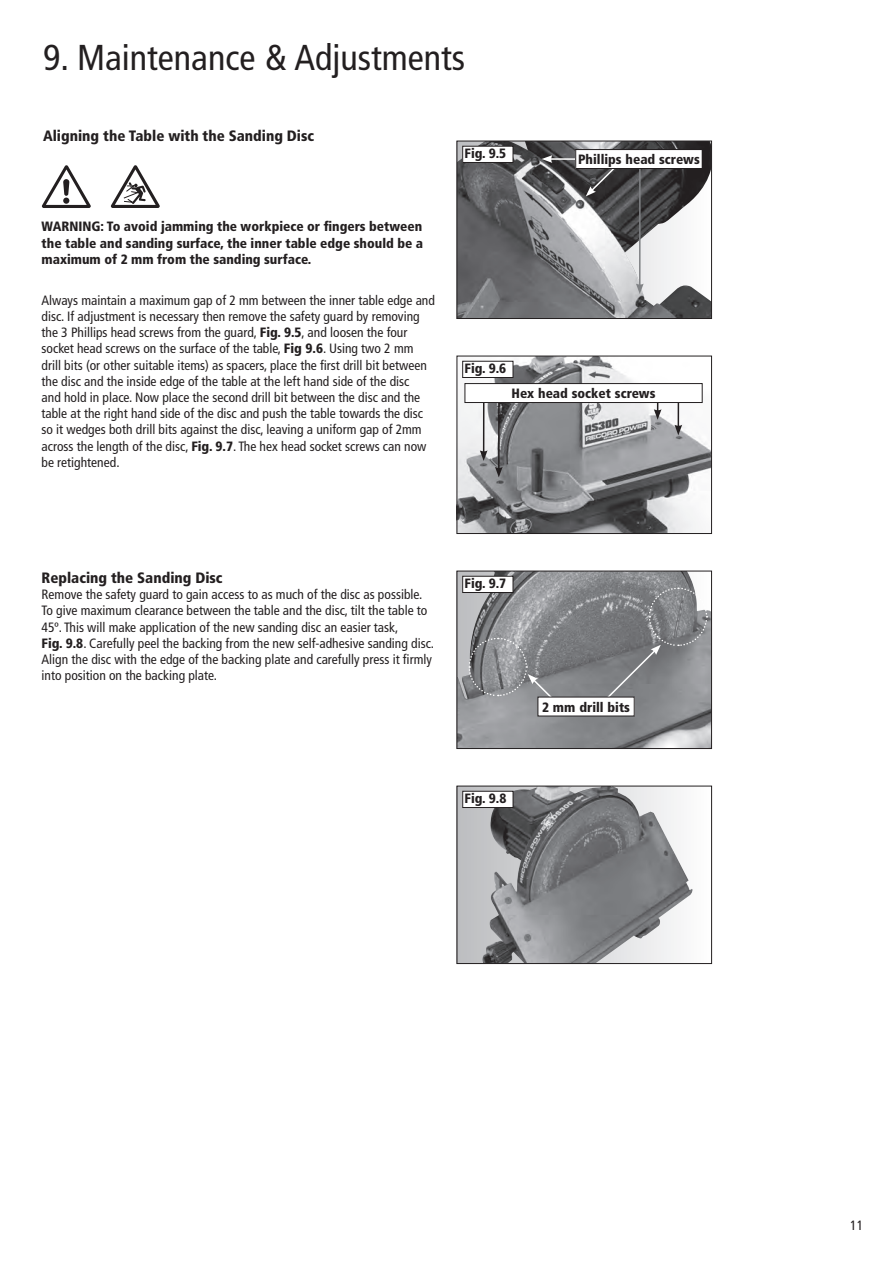
<style>
.page{position:relative;width:892px;height:1261px;background:#fff}
.page>*{position:absolute;margin:0;border:0;box-sizing:border-box;transform-origin:0 0}
.t1{font:condensed 36px "Frutiger LT Pro";color:#231f20}
.t2{font:900 condensed 15px "Frutiger LT Pro";color:#231f20}
.t3{font:condensed 13.5px/16.2px "Frutiger LT Pro";color:#231f20}
.t4{font:900 condensed 13.5px/16.2px "Frutiger LT Pro";color:#231f20;text-align:justify}
.s1{font-weight:900}
</style>
<div class="page">
<div style="left:458px;top:788px;width:235px;height:174px;background:#bfc0c3"></div>
<img style="left:481px;top:788px;width:211px;height:174px">
<div style="left:456px;top:786px;width:255px;height:178px;border:1px solid #231f20"></div>
<div style="left:462px;top:791px;width:50px;height:16px;background:#fff"></div>
<div style="left:462px;top:791px;width:51px;height:17px;border:1px solid #231f20"></div>
<svg style="left:42px;top:165px;width:49px;height:43px"></svg>
<svg style="left:111px;top:165px;width:49px;height:43px"></svg>
<img style="left:458px;top:358px;width:251px;height:174px">
<div style="left:456px;top:356px;width:255px;height:178px;border:1px solid #231f20"></div>
<div style="left:462px;top:361px;width:50px;height:16px;background:#fff"></div>
<div style="left:462px;top:361px;width:51px;height:17px;border:1px solid #231f20"></div>
<hr style="left:656px;top:385px;width:2px;height:27px;background:#231f20">
<svg style="left:653px;top:409px;width:8px;height:11px"></svg>
<hr style="left:677px;top:384px;width:1px;height:43px;background:#231f20">
<svg style="left:674px;top:425px;width:7px;height:10px"></svg>
<hr style="left:482px;top:387px;width:2px;height:66px;background:#231f20">
<svg style="left:479px;top:450px;width:8px;height:11px"></svg>
<hr style="left:498px;top:387px;width:1px;height:82px;background:#231f20">
<svg style="left:494px;top:467px;width:8px;height:10px"></svg>
<div style="left:464px;top:384px;width:237px;height:18px;background:#fff"></div>
<div style="left:464px;top:383px;width:238px;height:20px;border:1px solid #231f20"></div>
<img style="left:458px;top:573px;width:251px;height:174px">
<div style="left:456px;top:571px;width:255px;height:178px;border:1px solid #231f20"></div>
<div style="left:462px;top:576px;width:50px;height:16px;background:#fff"></div>
<div style="left:462px;top:576px;width:51px;height:17px;border:1px solid #231f20"></div>
<svg style="left:605px;top:587px;width:102px;height:113px;background:#85878a"></svg>
<svg style="left:467px;top:637px;width:97px;height:74px;background:#8d8e91"></svg>
<div style="left:537px;top:697px;width:97px;height:19px;background:#fff"></div>
<img style="left:458px;top:143px;width:251px;height:174px">
<div style="left:456px;top:141px;width:255px;height:178px;border:1px solid #231f20"></div>
<div style="left:462px;top:146px;width:50px;height:16px;background:#fff"></div>
<div style="left:462px;top:146px;width:51px;height:17px;border:1px solid #231f20"></div>
<hr style="left:638px;top:163px;width:2px;height:123px;background:#808285">
<svg style="left:635px;top:284px;width:8px;height:10px"></svg>
<hr style="left:549px;top:158px;width:43px;height:2px;background:#fff">
<svg style="left:541px;top:155px;width:11px;height:8px"></svg>
<svg style="left:585px;top:169px;width:38px;height:27px"></svg>
<div style="left:575px;top:150px;width:126px;height:18px;background:#fff"></div>
<div style="left:575px;top:149px;width:127px;height:20px;border:1px solid #231f20"></div>
<h1 class="t1" style="left:43px;top:37px;width:423px">9. Maintenance &amp; Adjustments</h1>
<p class="t2" style="left:43px;top:126px;width:272px">Aligning the Table with the Sanding Disc</p>
<p class="t4" style="left:42px;top:219px;width:383px">WARNING: To avoid jamming the workpiece or fingers between the table and sanding surface, the inner table edge should be a maximum of 2 mm from the sanding surface.</p>
<p class="t3" style="left:42px;top:292px;width:395px">Always maintain a maximum gap of 2 mm between the inner table edge and disc. If adjustment is necessary then remove the safety guard by removing the 3 Phillips head screws from the guard, <span class="s1">Fig. 9.5</span>, and loosen the four socket head screws on the surface of the table, <span class="s1">Fig 9.6</span>. Using two 2 mm drill bits (or other suitable items) as spacers, place the first drill bit between the disc and the inside edge of the table at the left hand side of the disc<br>and hold in place. Now place the second drill bit between the disc and the table at the right hand side of the disc and push the table towards the disc so it wedges both drill bits against the disc, leaving a uniform gap of 2mm across the length of the disc, <span class="s1">Fig. 9.7</span>. The hex head socket screws can now be retightened.</p>
<p class="t4" style="left:464px;top:145px;width:43px">Fig. 9.5</p>
<p class="t4" style="left:578px;top:151px;width:123px">Phillips head screws</p>
<p class="t4" style="left:464px;top:360px;width:43px">Fig. 9.6</p>
<p class="t4" style="left:511px;top:385px;width:145px">Hex head socket screws</p>
<p class="t2" style="left:42px;top:569px;width:182px">Replacing the Sanding Disc</p>
<p class="t3" style="left:42px;top:586px;width:394px">Remove the safety guard to gain access to as much of the disc as possible.<br>To give maximum clearance between the table and the disc, tilt the table to 45º. This will make application of the new sanding disc an easier task,<br><span class="s1">Fig. 9.8</span>. Carefully peel the backing from the new self-adhesive sanding disc.<br>Align the disc with the edge of the backing plate and carefully press it firmly into position on the backing plate.</p>
<p class="t4" style="left:464px;top:575px;width:43px">Fig. 9.7</p>
<p class="t4" style="left:464px;top:790px;width:43px">Fig. 9.8</p>
<p class="t4" style="left:542px;top:699px;width:89px">2 mm drill bits</p>
<p class="t3" style="left:849px;top:1217px;width:14px">11</p>
</div>
